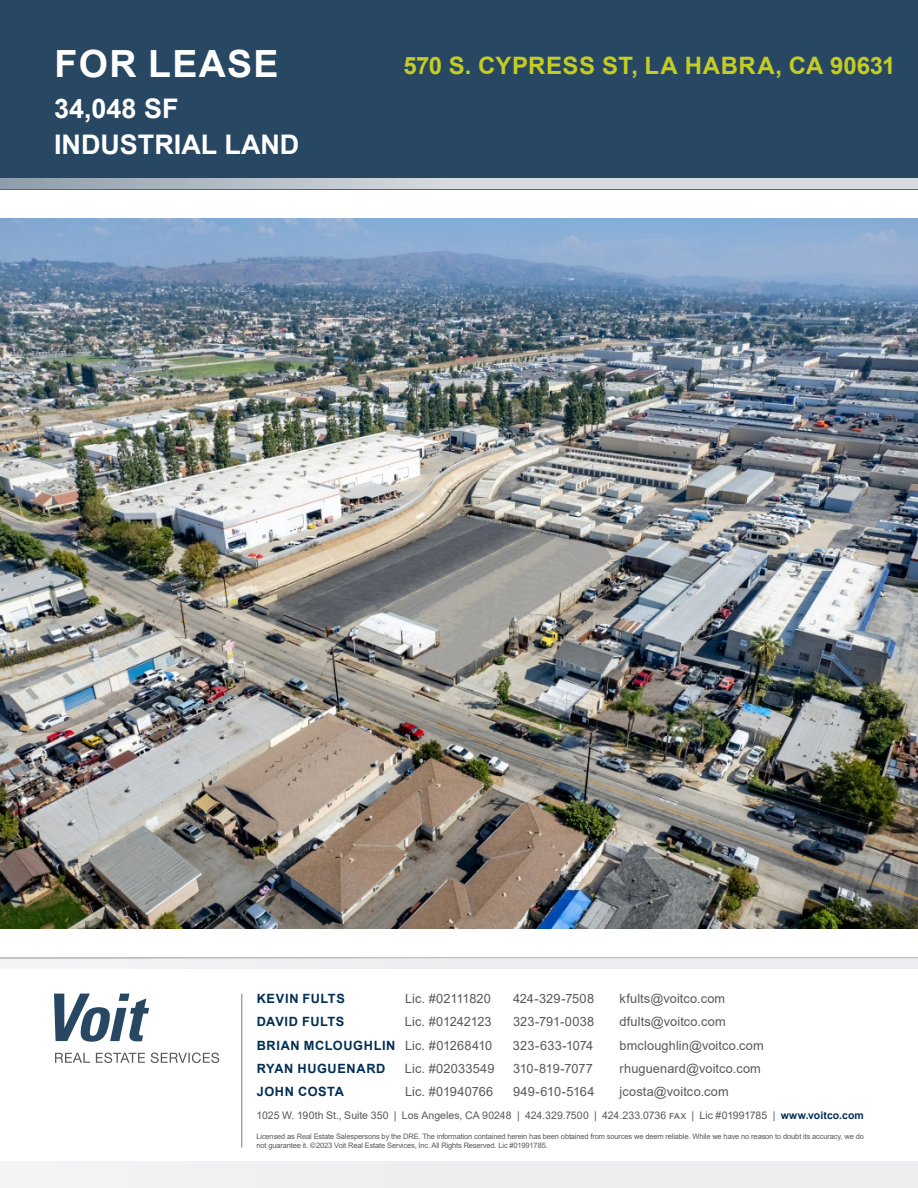
<style>
.page{position:relative;width:918px;height:1188px;background:#fff}
.page>*{position:absolute;margin:0;border:0;box-sizing:border-box;transform-origin:0 0}
.t1{font:700 37.5px "Arial";letter-spacing:.035em;color:#fff}
.t2{font:700 27px/36px "Arial";color:#fff}
.t3{font:700 24px "Arial";letter-spacing:.01em;color:#c5cc22}
.t4{font:12.75px "Arial";letter-spacing:.01em;color:#57585a}
.t5{font:700 12.75px "Arial";letter-spacing:.05em;color:#002e54}
.t6{font:12.75px "Arial";letter-spacing:-.02em;color:#57585a}
.t7{font:12.75px "Arial";letter-spacing:-.01em;color:#57585a}
.t8{font:10.5px "Arial";color:#57585a}
.t9{font:7.5px/9px "Arial";letter-spacing:-.02em;color:#57585a}
.s1{font-weight:400;color:#57585a}
.s2{font-weight:700;color:#002e54}
</style>
<div class="page">
<div style="left:0;top:0;width:918px;height:189px;background:#274763"></div>
<img style="left:0;top:189px;width:918px;height:769px">
<svg style="left:0;top:178px;width:918px;height:11px;background:#c5cbd2"></svg>
<div style="left:0;top:958px;width:918px;height:11px;background:#ececee"></div>
<svg style="left:55px;top:1053px;width:35px;height:10px"></svg>
<svg style="left:96px;top:1053px;width:49px;height:10px"></svg>
<svg style="left:151px;top:1053px;width:68px;height:10px"></svg>
<svg style="left:54px;top:994px;width:95px;height:48px"></svg>
<hr style="left:241px;top:994px;width:1px;height:153px;background:#787a7d">
<div style="left:0;top:1161px;width:918px;height:27px;background:#ececee"></div>
<h1 class="t1" style="left:55px;top:37px;width:225px">FOR LEASE</h1>
<h2 class="t2" style="left:54px;top:91px;width:247px">34,048 SF<br>INDUSTRIAL LAND</h2>
<h3 class="t3" style="left:403px;top:49px;width:494px">570 S. CYPRESS ST, LA HABRA, CA 90631</h3>
<h3 class="t5" style="left:257px;top:989px;width:90px">KEVIN FULTS</h3>
<h3 class="t4" style="left:405px;top:990px;width:87px">Lic. #02111820</h3>
<h3 class="t4" style="left:513px;top:990px;width:83px">424-329-7508</h3>
<h3 class="t4" style="left:620px;top:990px;width:107px">kfults@voitco.com</h3>
<h3 class="t5" style="left:257px;top:1013px;width:89px">DAVID FULTS</h3>
<h3 class="t7" style="left:405px;top:1013px;width:88px">Lic. #01242123</h3>
<h3 class="t4" style="left:513px;top:1013px;width:83px">323-791-0038</h3>
<h3 class="t4" style="left:620px;top:1013px;width:108px">dfults@voitco.com</h3>
<h3 class="t5" style="left:257px;top:1036px;width:237px">BRIAN MCLOUGHLIN <span class="s1">Lic. #01268410</span></h3>
<h3 class="t4" style="left:513px;top:1036px;width:82px">323-633-1074</h3>
<h3 class="t4" style="left:620px;top:1036px;width:146px">bmcloughlin@voitco.com</h3>
<h3 class="t5" style="left:257px;top:1060px;width:130px">RYAN HUGUENARD</h3>
<h3 class="t4" style="left:405px;top:1060px;width:91px">Lic. #02033549</h3>
<h3 class="t6" style="left:513px;top:1060px;width:81px">310-819-7077</h3>
<h3 class="t4" style="left:620px;top:1060px;width:143px">rhuguenard@voitco.com</h3>
<h3 class="t5" style="left:257px;top:1083px;width:89px">JOHN COSTA</h3>
<h3 class="t4" style="left:405px;top:1083px;width:90px">Lic. #01940766</h3>
<h3 class="t6" style="left:513px;top:1083px;width:83px">949-610-5164</h3>
<h3 class="t4" style="left:620px;top:1083px;width:111px">jcosta@voitco.com</h3>
<h3 class="t8" style="left:256px;top:1108px;width:609px">1025 W. 190th St., Suite 350 | Los Angeles, CA 90248 | 424.329.7500 | 424.233.0736 fax | Lic #01991785 | <span class="s2">www.voitco.com</span></h3>
<p class="t9" style="left:256px;top:1131px;width:609px">Licensed as Real Estate Salespersons by the DRE. The information contained herein has been obtained from sources we deem reliable. While we have no reason to doubt its accuracy, we do not guarantee it. ©2023 Voit Real Estate Services, Inc. All Rights Reserved. Lic #01991785.</p>
</div>
